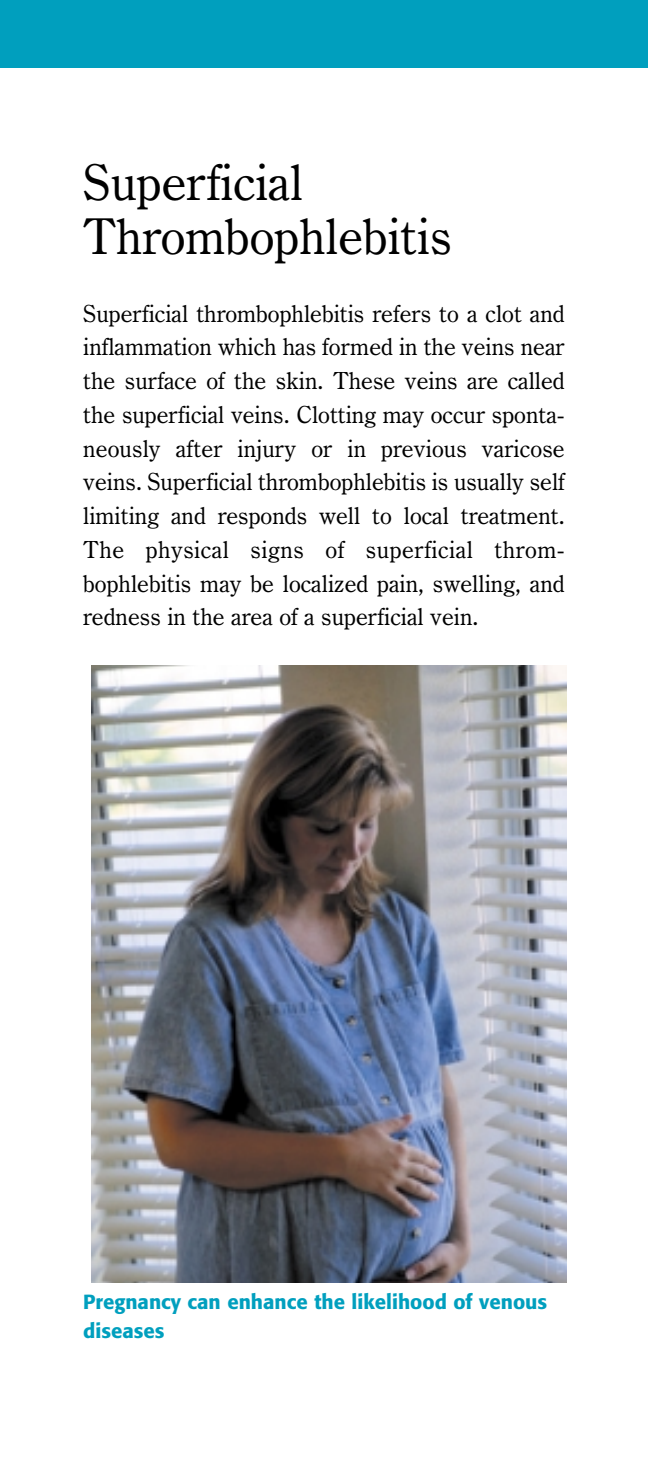
<style>
.page{position:relative;width:648px;height:1458px;background:#fff}
.page>*{position:absolute;margin:0;border:0;box-sizing:border-box;transform-origin:0 0}
.t1{font:49.5px/54px "Century Oldstyle BT";color:#000}
.t2{font:23.62px/33.8px "Century Oldstyle BT";color:#000;text-align:justify}
.t3{font:500 20.25px/29.2px "Formata";color:#009fbe}
</style>
<div class="page">
<div style="left:0;top:0;width:648px;height:68px;background:#009fbe"></div>
<img style="left:91px;top:665px;width:476px;height:618px">
<h1 class="t1" style="left:83px;top:161px;width:370px">Superficial<br>Thrombophlebitis</h1>
<p class="t2" style="left:83px;top:299px;width:483px">Superficial thrombophlebitis refers to a clot and inflammation which has formed in the veins near the surface of the skin. These veins are called the superficial veins. Clotting may occur sponta&shy;neously after injury or in previous varicose veins. Superficial thrombophlebitis is usually self limiting and responds well to local treatment.<br>The physical signs of superficial throm&shy;bophlebitis may be localized pain, swelling, and redness in the area of a superficial vein.</p>
<p class="t3" style="left:83px;top:1288px;width:465px">Pregnancy can enhance the likelihood of venous diseases</p>
</div>
